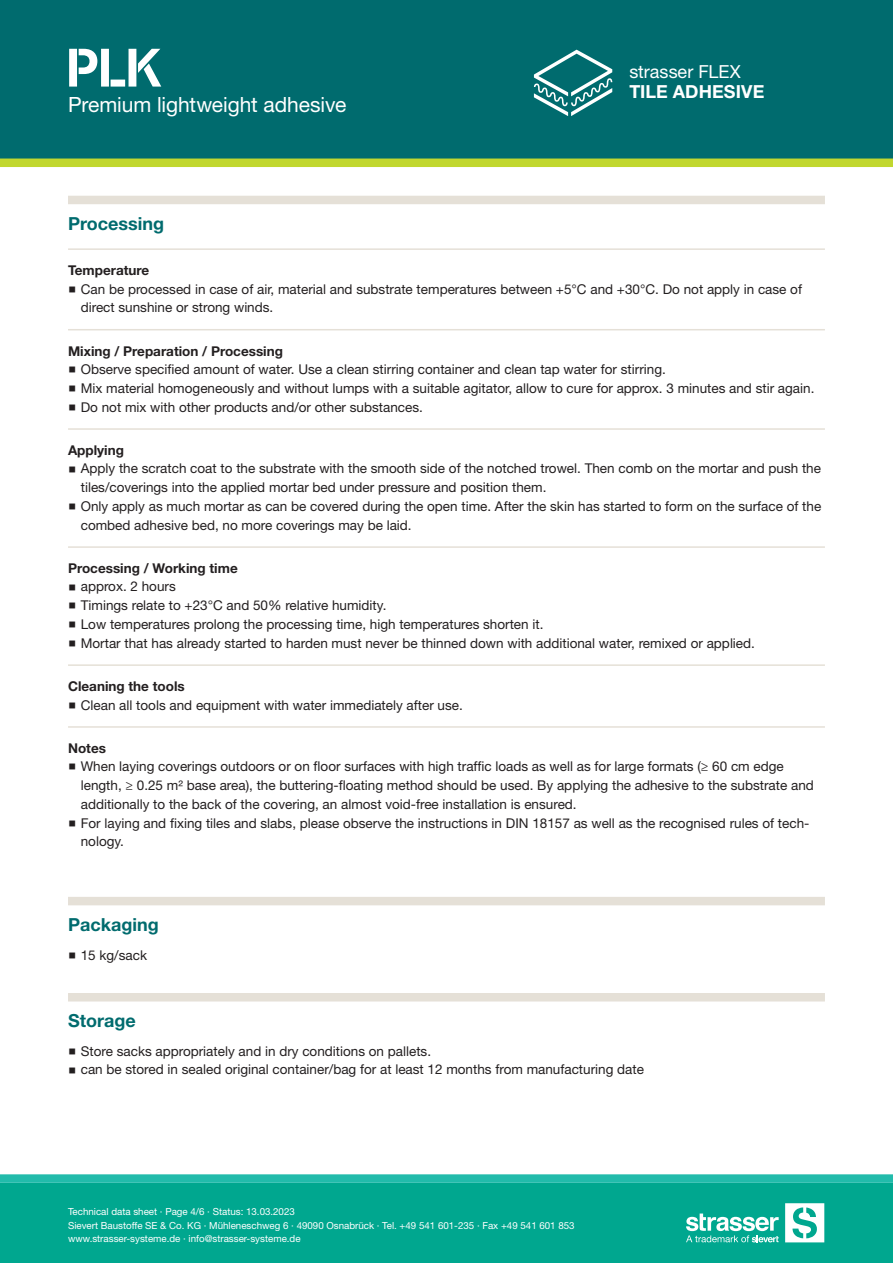
<style>
.page{position:relative;width:893px;height:1263px;background:#fff}
.page>*{position:absolute;margin:0;border:0;box-sizing:border-box;transform-origin:0 0}
.CB_AF_STR_Produkt_ku{font:700 54px "Standard CT Stencil";color:#fff}
.CB_AF_STR_Produkt_la{font:21px "Helvetica Neue LT Std";letter-spacing:-.005em;color:#fff}
.CB_AF_STR_Ueberschri{font:700 18px "Helvetica Neue LT Std";color:#006b6e}
.CB_AF_STR_Produktgru{font:18px "Helvetica Neue LT Std";color:#fff}
.CB_AF_STR_Produktgru-2{font:700 18px "Helvetica Neue LT Std";letter-spacing:.005em;color:#fff}
.t1{font:13.5px/18.8px "Helvetica Neue LT Std";color:#231f20}
.CB_AF_STR_Unterueber{font:700 13.5px "Helvetica Neue LT Std";color:#231f20}
.t2{font:9.75px/13.5px "Helvetica Neue LT Std";color:#fff}
</style>
<div class="page">
<div style="left:0;top:0;width:893px;height:159px;background:#006b6e"></div>
<div style="left:0;top:159px;width:893px;height:8px;background:#c1d72f"></div>
<svg style="left:534px;top:50px;width:78px;height:66px"></svg>
<div style="left:0;top:1183px;width:893px;height:80px;background:#00a78f"></div>
<div style="left:0;top:1174px;width:893px;height:9px;background:#22bbab"></div>
<svg style="left:785px;top:1203px;width:39px;height:39px"></svg>
<svg style="left:686px;top:1213px;width:93px;height:29px"></svg>
<div style="left:68px;top:196px;width:757px;height:8px;background:#e5e0d7"></div>
<hr style="left:68px;top:248px;width:757px;height:2px;background:#e5e0d7">
<hr style="left:68px;top:329px;width:757px;height:1px;background:#e5e0d7">
<hr style="left:68px;top:428px;width:757px;height:2px;background:#e5e0d7">
<hr style="left:68px;top:546px;width:757px;height:2px;background:#e5e0d7">
<hr style="left:68px;top:664px;width:757px;height:2px;background:#e5e0d7">
<hr style="left:68px;top:726px;width:757px;height:2px;background:#e5e0d7">
<div style="left:68px;top:897px;width:757px;height:8px;background:#e5e0d7"></div>
<div style="left:68px;top:993px;width:757px;height:8px;background:#e5e0d7"></div>
<p class="CB_AF_STR_Produkt_ku" style="left:66px;top:34px;width:98px">PLK</p>
<p class="CB_AF_STR_Produkt_la" style="left:68px;top:92px;width:280px">Premium lightweight adhesive</p>
<p class="CB_AF_STR_Produktgru" style="left:629px;top:61px;width:113px">strasser FLEX</p>
<p class="CB_AF_STR_Produktgru-2" style="left:629px;top:81px;width:136px">TILE ADHESIVE</p>
<p class="CB_AF_STR_Ueberschri" style="left:68px;top:212px;width:97px">Processing</p>
<p class="CB_AF_STR_Unterueber" style="left:68px;top:262px;width:83px">Temperature</p>
<p class="t1" style="left:81px;top:279px;width:723px">Can be processed in case of air, material and substrate temperatures between +5°C and +30°C. Do not apply in case of direct sunshine or strong winds.</p>
<p class="CB_AF_STR_Unterueber" style="left:68px;top:343px;width:216px">Mixing / Preparation / Processing</p>
<p class="t1" style="left:81px;top:360px;width:587px">Observe specified amount of water. Use a clean stirring container and clean tap water for stirring.</p>
<p class="t1" style="left:81px;top:378px;width:735px">Mix material homogeneously and without lumps with a suitable agitator, allow to cure for approx. 3 minutes and stir again.</p>
<p class="t1" style="left:81px;top:397px;width:344px">Do not mix with other products and/or other substances.</p>
<p class="CB_AF_STR_Unterueber" style="left:68px;top:442px;width:57px">Applying</p>
<p class="t1" style="left:81px;top:459px;width:742px">Apply the scratch coat to the substrate with the smooth side of the notched trowel. Then comb on the mortar and push the tiles/coverings into the applied mortar bed under pressure and position them.</p>
<p class="t1" style="left:81px;top:497px;width:742px">Only apply as much mortar as can be covered during the open time. After the skin has started to form on the surface of the combed adhesive bed, no more coverings may be laid.</p>
<p class="CB_AF_STR_Unterueber" style="left:68px;top:560px;width:171px">Processing / Working time</p>
<p class="t1" style="left:81px;top:577px;width:97px">approx. 2 hours</p>
<p class="t1" style="left:81px;top:596px;width:307px">Timings relate to +23°C and 50% relative humidity.</p>
<p class="t1" style="left:81px;top:615px;width:464px">Low temperatures prolong the processing time, high temperatures shorten it.</p>
<p class="t1" style="left:81px;top:633px;width:676px">Mortar that has already started to harden must never be thinned down with additional water, remixed or applied.</p>
<p class="CB_AF_STR_Unterueber" style="left:68px;top:678px;width:118px">Cleaning the tools</p>
<p class="t1" style="left:81px;top:695px;width:384px">Clean all tools and equipment with water immediately after use.</p>
<p class="CB_AF_STR_Unterueber" style="left:68px;top:740px;width:40px">Notes</p>
<p class="t1" style="left:81px;top:757px;width:735px">When laying coverings outdoors or on floor surfaces with high traffic loads as well as for large formats (≥ 60 cm edge length, ≥ 0.25 m² base area), the buttering-floating method should be used. By applying the adhesive to the substrate and additionally to the back of the covering, an almost void-free installation is ensured.</p>
<p class="t1" style="left:81px;top:813px;width:730px">For laying and fixing tiles and slabs, please observe the instructions in DIN 18157 as well as the recognised rules of tech&shy;nology.</p>
<p class="CB_AF_STR_Ueberschri" style="left:68px;top:913px;width:92px">Packaging</p>
<p class="t1" style="left:81px;top:945px;width:68px">15 kg/sack</p>
<p class="CB_AF_STR_Ueberschri" style="left:68px;top:1009px;width:69px">Storage</p>
<p class="t1" style="left:81px;top:1041px;width:352px">Store sacks appropriately and in dry conditions on pallets.</p>
<p class="t1" style="left:81px;top:1060px;width:565px">can be stored in sealed original container/bag for at least 12 months from manufacturing date</p>
<p class="t2" style="left:68px;top:1205px;width:508px">Technical data sheet · Page 4/6 · Status: 13.03.2023<br>Sievert Baustoffe SE &amp; Co. KG · Mühleneschweg 6 · 49090 Osnabrück · Tel. +49 541 601-235 · Fax +49 541 601 853 www.strasser-systeme.de · info@strasser-systeme.de</p>
</div>
